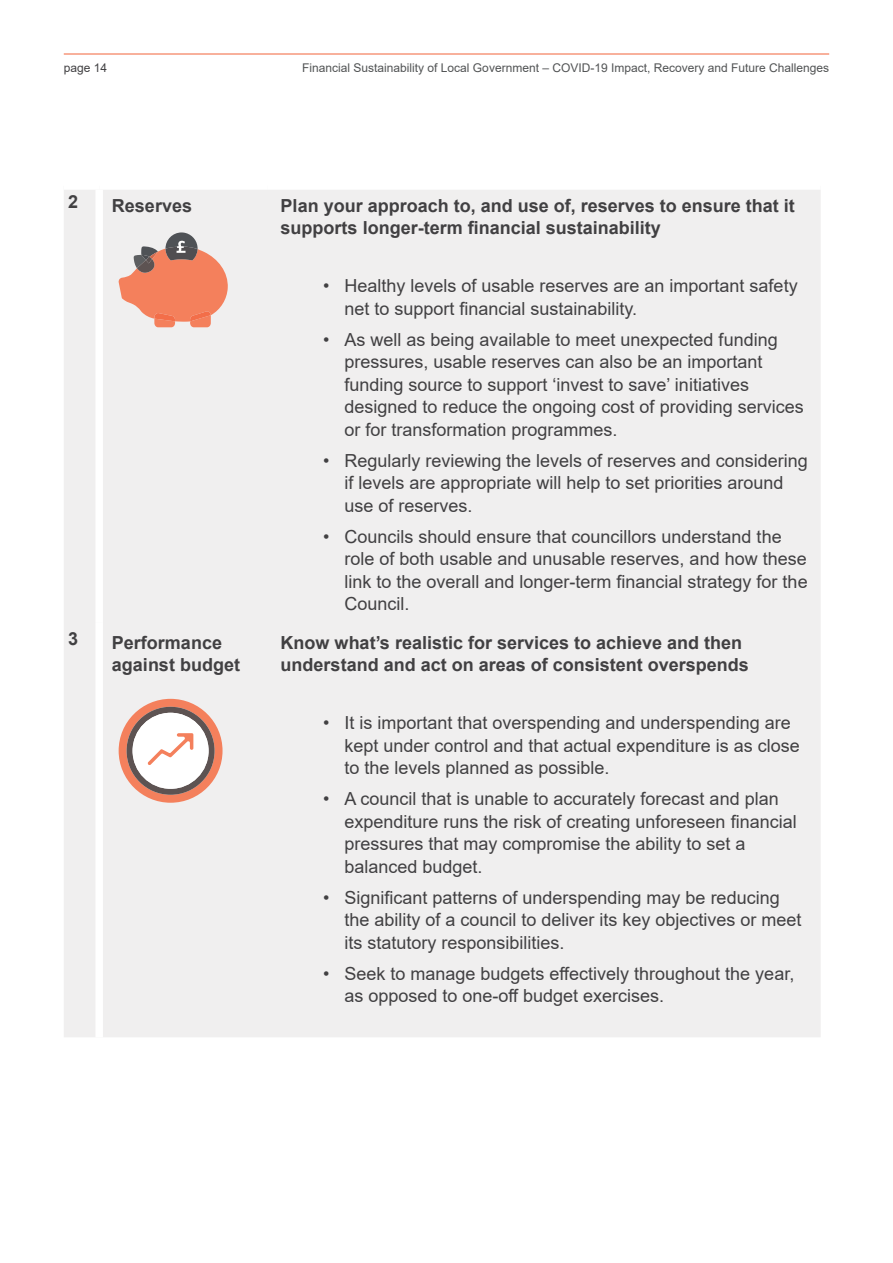
<style>
.page{position:relative;width:893px;height:1263px;background:#fff}
.page>*{position:absolute;margin:0;border:0;box-sizing:border-box;transform-origin:0 0}
.t1{font:18px/22.5px "Arial";color:#414042}
.right_align_body{font:700 18px/22.5px "Arial";color:#414042}
.Body{font:700 18px "Arial";color:#414042}
.t2{font:12px "Arial";color:#515354}
.t3{font:12px "Arial";color:#414042}
</style>
<div class="page">
<hr style="left:64px;top:54px;width:765px;height:1px;background:#f2633a">
<div style="left:64px;top:190px;width:31px;height:847px;background:#f0efef"></div>
<div style="left:103px;top:190px;width:718px;height:847px;background:#f0efef"></div>
<svg style="left:118px;top:232px;width:110px;height:95px"></svg>
<svg style="left:119px;top:699px;width:104px;height:104px"></svg>
<p class="t3" style="left:64px;top:59px;width:45px">page 14</p>
<p class="t2" style="left:302px;top:59px;width:528px">Financial Sustainability of Local Government – COVID-19 Impact, Recovery and Future Challenges</p>
<p class="Body" style="left:68px;top:189px;width:12px">2</p>
<p class="right_align_body" style="left:112px;top:194px;width:82px">Reserves</p>
<p class="right_align_body" style="left:281px;top:194px;width:516px">Plan your approach to, and use of, reserves to ensure that it supports longer-term financial sustainability</p>
<p class="t1" style="left:344px;top:274px;width:455px;text-indent:-21px">• Healthy levels of usable reserves are an important safety net to support financial sustainability.</p>
<p class="t1" style="left:344px;top:328px;width:461px;text-indent:-21px">• As well as being available to meet unexpected funding pressures, usable reserves can also be an important funding source to support ‘invest to save’ initiatives designed to reduce the ongoing cost of providing services or for transformation programmes.</p>
<p class="t1" style="left:344px;top:449px;width:465px;text-indent:-21px">• Regularly reviewing the levels of reserves and considering if levels are appropriate will help to set priorities around use of reserves.</p>
<p class="t1" style="left:344px;top:525px;width:465px;text-indent:-21px">• Councils should ensure that councillors understand the role of both usable and unusable reserves, and how these link to the overall and longer-term financial strategy for the Council.</p>
<p class="Body" style="left:68px;top:625px;width:12px">3</p>
<p class="right_align_body" style="left:112px;top:631px;width:130px">Performance against budget</p>
<p class="right_align_body" style="left:281px;top:631px;width:470px">Know what’s realistic for services to achieve and then understand and act on areas of consistent overspends</p>
<p class="t1" style="left:344px;top:711px;width:457px;text-indent:-21px">• It is important that overspending and underspending are kept under control and that actual expenditure is as close to the levels planned as possible.</p>
<p class="t1" style="left:344px;top:787px;width:454px;text-indent:-21px">• A council that is unable to accurately forecast and plan expenditure runs the risk of creating unforeseen financial pressures that may compromise the ability to set a balanced budget.</p>
<p class="t1" style="left:344px;top:886px;width:459px;text-indent:-21px">• Significant patterns of underspending may be reducing the ability of a council to deliver its key objectives or meet its statutory responsibilities.</p>
<p class="t1" style="left:344px;top:962px;width:451px;text-indent:-21px">• Seek to manage budgets effectively throughout the year, as opposed to one-off budget exercises.</p>
</div>
